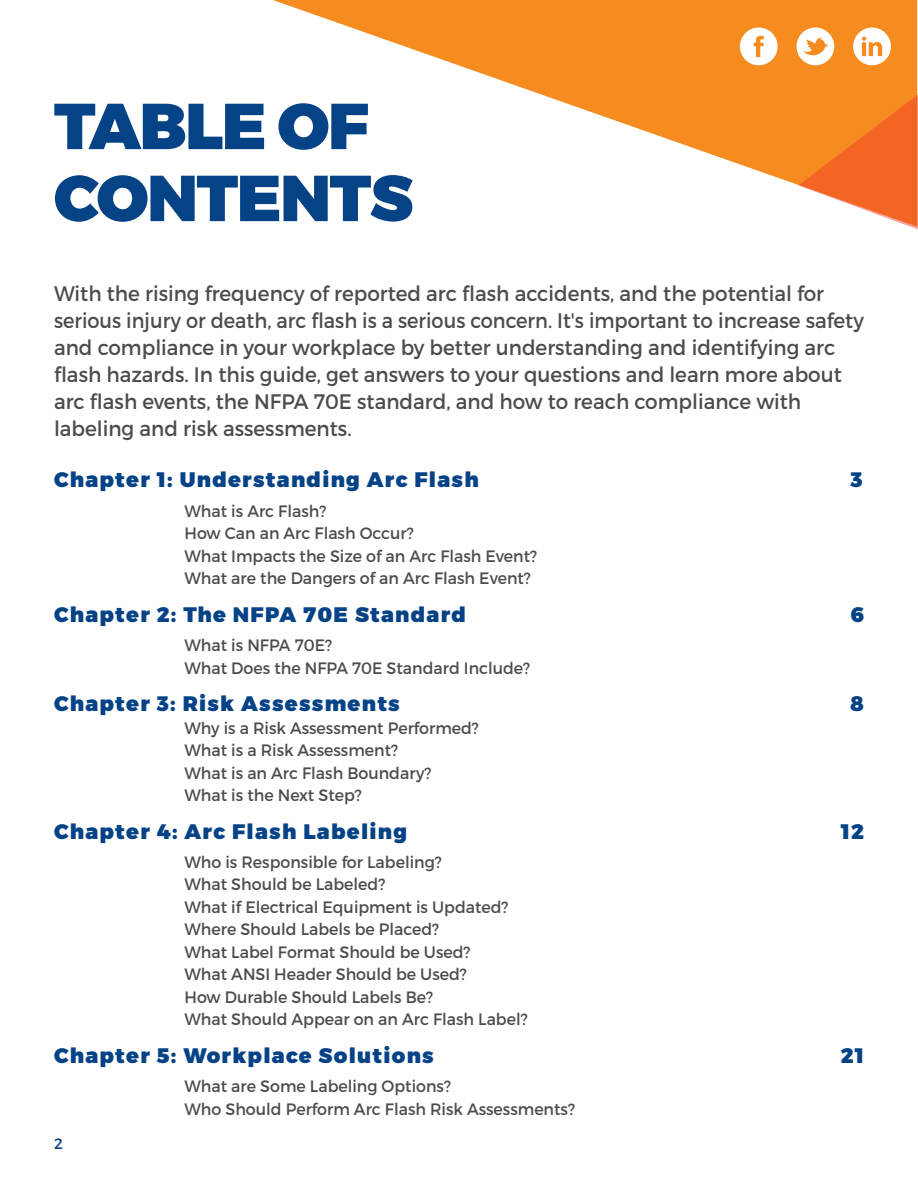
<style>
.page{position:relative;width:918px;height:1188px;background:#fff}
.page>*{position:absolute;margin:0;border:0;box-sizing:border-box;transform-origin:0 0}
.t1{font:900 64.8px/72px "Montserrat";letter-spacing:-.02em;color:#054286}
.t2{font:21px/27px "Montserrat";color:#4b4c4d;scale:.95 1}
.t3{font:900 21px "Montserrat";letter-spacing:.06em;color:#054286}
.t4{font:16.5px/22.5px "Montserrat";color:#4b4c4d;scale:.96 1}
.t5{font:15px "Montserrat";color:#054286}
</style>
<div class="page">
<svg style="left:273px;top:0;width:644px;height:185px;fill:#f68c1f"></svg>
<svg style="left:797px;top:28px;width:37px;height:37px"></svg>
<svg style="left:740px;top:28px;width:38px;height:37px"></svg>
<svg style="left:853px;top:28px;width:38px;height:37px"></svg>
<svg style="left:798px;top:94px;width:120px;height:136px"></svg>
<h1 class="t1" style="left:54px;top:92px;width:360px">TABLE OF<br>CONTENTS</h1>
<p class="t2" style="left:54px;top:280px;width:854px">With the rising frequency of reported arc flash accidents, and the potential for serious injury or death, arc flash is a serious concern. It's important to increase safety and compliance in your workplace by better understanding and identifying arc flash hazards. In this guide, get answers to your questions and learn more about arc flash events, the NFPA 70E standard, and how to reach compliance with labeling and risk assessments.</p>
<p class="t3" style="left:54px;top:466px;width:426px">Chapter 1: Understanding Arc Flash</p>
<p class="t3" style="left:851px;top:466px;width:14px">3</p>
<p class="t4" style="left:184px;top:500px;width:369px">What is Arc Flash?<br>How Can an Arc Flash Occur?<br>What Impacts the Size of an Arc Flash Event?<br>What are the Dangers of an Arc Flash Event?</p>
<p class="t3" style="left:54px;top:601px;width:414px">Chapter 2: The NFPA 70E Standard</p>
<p class="t3" style="left:850px;top:601px;width:15px">6</p>
<p class="t4" style="left:185px;top:634px;width:362px">What is NFPA 70E?<br>What Does the NFPA 70E Standard Include?</p>
<p class="t3" style="left:54px;top:691px;width:347px">Chapter 3: Risk Assessments</p>
<p class="t3" style="left:850px;top:691px;width:15px">8</p>
<p class="t4" style="left:185px;top:716px;width:308px">Why is a Risk Assessment Performed?<br>What is a Risk Assessment?<br>What is an Arc Flash Boundary?<br>What is the Next Step?</p>
<p class="t3" style="left:54px;top:818px;width:355px">Chapter 4: Arc Flash Labeling</p>
<p class="t3" style="left:841px;top:818px;width:25px">12</p>
<p class="t4" style="left:185px;top:851px;width:359px">Who is Responsible for Labeling?<br>What Should be Labeled?<br>What if Electrical Equipment is Updated?<br>Where Should Labels be Placed?<br>What Label Format Should be Used?<br>What ANSI Header Should be Used?<br>How Durable Should Labels Be?<br>What Should Appear on an Arc Flash Label?</p>
<p class="t3" style="left:54px;top:1042px;width:381px">Chapter 5: Workplace Solutions</p>
<p class="t3" style="left:841px;top:1042px;width:25px">21</p>
<p class="t4" style="left:185px;top:1075px;width:408px">What are Some Labeling Options?<br>Who Should Perform Arc Flash Risk Assessments?</p>
<p class="t5" style="left:54px;top:1134px;width:10px">2</p>
</div>
